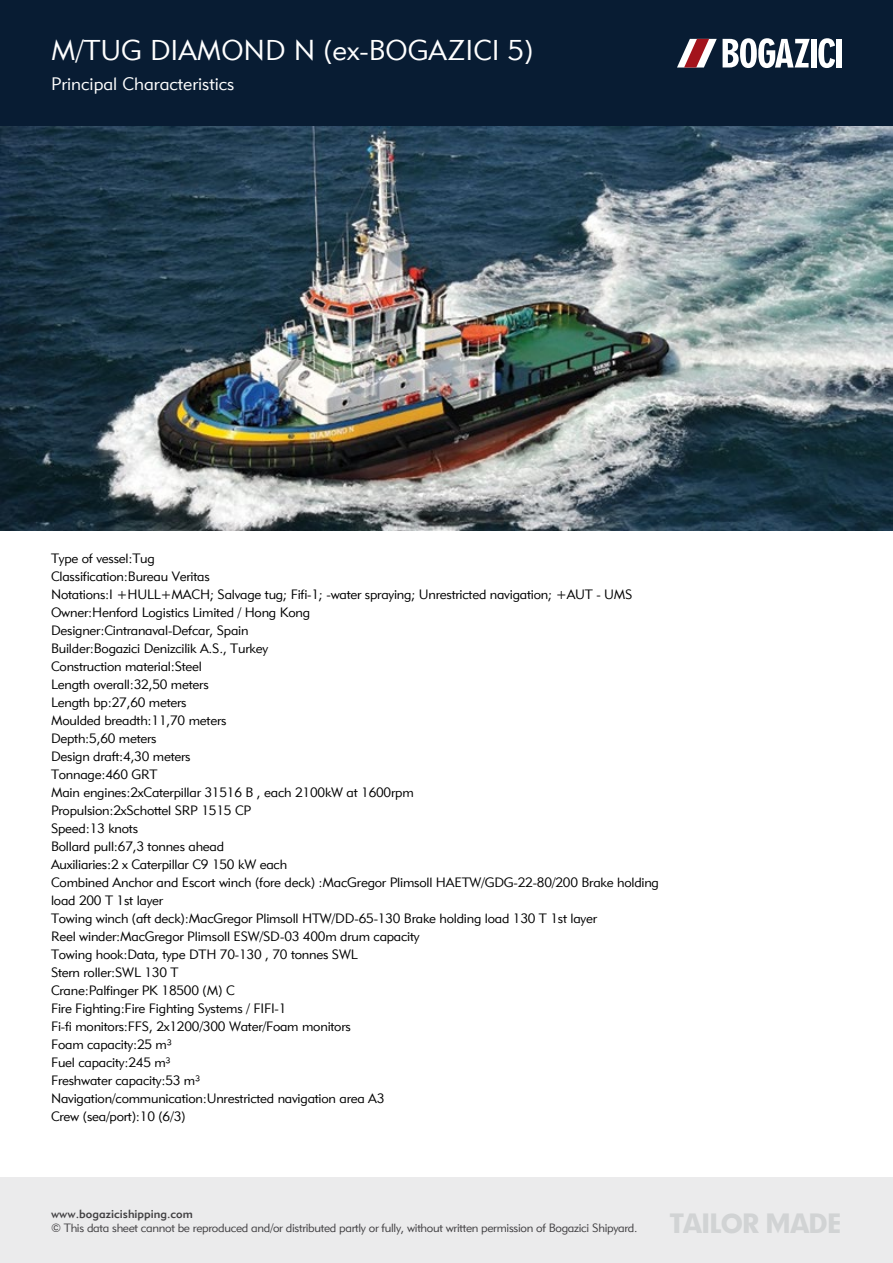
<style>
.page{position:relative;width:893px;height:1263px;background:#fff}
.page>*{position:absolute;margin:0;border:0;box-sizing:border-box;transform-origin:0 0}
.t1{font:28.5px "Geometric 415 BT Lite A";color:#fff}
.t2{font:25.5px "Geometric 706 BT Black B";letter-spacing:-.05em;color:#d1d3d4}
.t3{font:18px "Geometric 415 BT Lite A";color:#fff}
.t4{font:13.5px/18px "Geometric 415 BT Lite A";letter-spacing:-.015em;color:#000}
.t5{font:12px "Geometric 415 BT Lite A";letter-spacing:-.025em;color:#414042}
.t6{font:12px "Geometric 415 BT Medium A";color:#414042}
</style>
<div class="page">
<div style="left:0;top:0;width:893px;height:128px;background:#081c33"></div>
<div style="left:0;top:1178px;width:893px;height:85px;background:#ebebec"></div>
<svg style="left:677px;top:39px;width:40px;height:29px"></svg>
<svg style="left:723px;top:38px;width:87px;height:30px"></svg>
<div style="left:811px;top:39px;width:6px;height:28px;background:#fff"></div>
<svg style="left:818px;top:38px;width:17px;height:30px"></svg>
<div style="left:836px;top:39px;width:6px;height:28px;background:#fff"></div>
<img style="left:0;top:126px;width:893px;height:404px">
<h1 class="t1" style="left:51px;top:32px;width:484px">M/TUG DIAMOND N (ex-BOGAZICI 5)</h1>
<h3 class="t3" style="left:51px;top:73px;width:185px">Principal Characteristics</h3>
<p class="t4" style="left:51px;top:549px;width:609px">Type of vessel:Tug<br>Classification:Bureau Veritas<br>Notations:I +HULL+MACH; Salvage tug; Fifi-1; -water spraying; Unrestricted navigation; +AUT - UMS Owner:Henford Logistics Limited / Hong Kong<br>Designer:Cintranaval-Defcar, Spain<br>Builder:Bogazici Denizcilik A.S., Turkey<br>Construction material:Steel<br>Length overall:32,50 meters<br>Length bp:27,60 meters<br>Moulded breadth:11,70 meters<br>Depth:5,60 meters<br>Design draft:4,30 meters<br>Tonnage:460 GRT<br>Main engines:2xCaterpillar 31516 B , each 2100kW at 1600rpm<br>Propulsion:2xSchottel SRP 1515 CP<br>Speed:13 knots<br>Bollard pull:67,3 tonnes ahead<br>Auxiliaries:2 x Caterpillar C9 150 kW each<br>Combined Anchor and Escort winch (fore deck) :MacGregor Plimsoll HAETW/GDG-22-80/200 Brake holding load 200 T 1st layer<br>Towing winch (aft deck):MacGregor Plimsoll HTW/DD-65-130 Brake holding load 130 T 1st layer<br>Reel winder:MacGregor Plimsoll ESW/SD-03 400m drum capacity<br>Towing hook:Data, type DTH 70-130 , 70 tonnes SWL<br>Stern roller:SWL 130 T<br>Crane:Palfinger PK 18500 (M) C<br>Fire Fighting:Fire Fighting Systems / FIFI-1<br>Fi-fi monitors:FFS, 2x1200/300 Water/Foam monitors<br>Foam capacity:25 m³<br>Fuel capacity:245 m³<br>Freshwater capacity:53 m³<br>Navigation/communication:Unrestricted navigation area A3<br>Crew (sea/port):10 (6/3)</p>
<p class="t6" style="left:51px;top:1206px;width:143px">www.bogazicishipping.com</p>
<p class="t5" style="left:51px;top:1221px;width:588px">© This data sheet cannot be reproduced and/or distributed partly or fully, without written permission of Bogazici Shipyard.</p>
<h2 class="t2" style="left:670px;top:1205px;width:174px">TAILOR MADE</h2>
</div>
